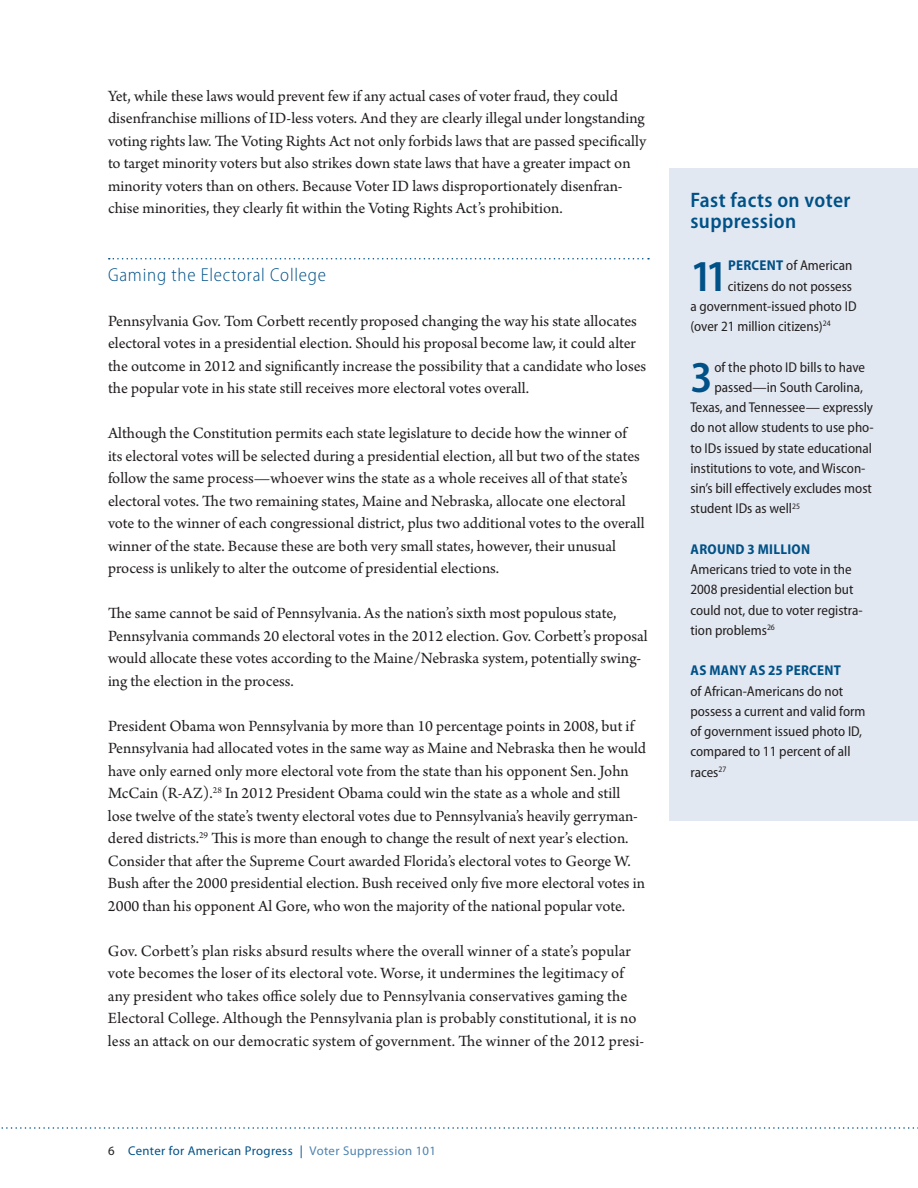
<style>
.page{position:relative;width:918px;height:1188px;background:#fff}
.page>*{position:absolute;margin:0;border:0;box-sizing:border-box;transform-origin:0 0}
.t1{font:600 semi-condensed 44.25px "Myriad Pro";color:#005187}
.t2{font:600 semi-condensed 21px/21px "Myriad Pro";letter-spacing:.02em;color:#005187}
.t3{font:300 semi-condensed 18.75px "Myriad Pro";letter-spacing:.04em;color:#005187}
.t4{font:16.5px/22.5px "Arno Pro";color:#231f20}
.t5{font:semi-condensed 14.25px/20.2px "Myriad Pro";color:#231f20}
.t6{font:700 semi-condensed 14.25px "Myriad Pro";letter-spacing:.02em;color:#005187}
.t7{font:12.75px "Myriad Pro";letter-spacing:.03em;color:#005187}
.s1{color:#231f20}
.s2{color:#5083af}
.s3{font-weight:700;color:#005187}
</style>
<div class="page">
<svg style="left:1px;top:1127px;width:917px;height:2px"></svg>
<svg style="left:109px;top:258px;width:540px;height:2px"></svg>
<div style="left:669px;top:228px;width:249px;height:592px;background:#e2e8f1"></div>
<div style="left:669px;top:168px;width:249px;height:66px;background:#e2e8f1"></div>
<p class="t4" style="left:108px;top:85px;width:540px">Yet, while these laws would prevent few if any actual cases of voter fraud, they could disenfranchise millions of ID-less voters. And they are clearly illegal under longstanding voting rights law. The Voting Rights Act not only forbids laws that are passed specifically to target minority voters but also strikes down state laws that have a greater impact on minority voters than on others. Because Voter ID laws disproportionately disenfran&shy;chise minorities, they clearly fit within the Voting Rights Act’s prohibition.</p>
<p class="t3" style="left:108px;top:264px;width:220px">Gaming the Electoral College</p>
<p class="t4" style="left:108px;top:310px;width:540px">Pennsylvania Gov. Tom Corbett recently proposed changing the way his state allocates electoral votes in a presidential election. Should his proposal become law, it could alter the outcome in 2012 and significantly increase the possibility that a candidate who loses the popular vote in his state still receives more electoral votes overall.</p>
<p class="t4" style="left:108px;top:423px;width:538px">Although the Constitution permits each state legislature to decide how the winner of its electoral votes will be selected during a presidential election, all but two of the states follow the same process—whoever wins the state as a whole receives all of that state’s electoral votes. The two remaining states, Maine and Nebraska, allocate one electoral vote to the winner of each congressional district, plus two additional votes to the overall winner of the state. Because these are both very small states, however, their unusual process is unlikely to alter the outcome of presidential elections.</p>
<p class="t4" style="left:108px;top:603px;width:541px">The same cannot be said of Pennsylvania. As the nation’s sixth most populous state, Pennsylvania commands 20 electoral votes in the 2012 election. Gov. Corbett’s proposal would allocate these votes according to the Maine/Nebraska system, potentially swing&shy;ing the election in the process.</p>
<p class="t4" style="left:108px;top:715px;width:540px">President Obama won Pennsylvania by more than 10 percentage points in 2008, but if Pennsylvania had allocated votes in the same way as Maine and Nebraska then he would have only earned only more electoral vote from the state than his opponent Sen. John McCain (R-AZ).<sup>28</sup> In 2012 President Obama could win the state as a whole and still lose twelve of the state’s twenty electoral votes due to Pennsylvania’s heavily gerryman&shy;dered districts.<sup>29</sup> This is more than enough to change the result of next year’s election.<br>Consider that after the Supreme Court awarded Florida’s electoral votes to George W.<br>Bush after the 2000 presidential election. Bush received only five more electoral votes in 2000 than his opponent Al Gore, who won the majority of the national popular vote.</p>
<p class="t4" style="left:108px;top:940px;width:538px">Gov. Corbett’s plan risks absurd results where the overall winner of a state’s popular vote becomes the loser of its electoral vote. Worse, it undermines the legitimacy of any president who takes office solely due to Pennsylvania conservatives gaming the Electoral College. Although the Pennsylvania plan is probably constitutional, it is no less an attack on our democratic system of government. The winner of the 2012 presi-</p>
<p class="t7" style="left:108px;top:1143px;width:330px"><span class="s1">6</span> Center for American Progress | <span class="s2">Voter Suppression 101</span></p>
<p class="t2" style="left:690px;top:189px;width:162px">Fast facts on voter suppression</p>
<h1 class="t1" style="left:690px;top:251px;width:39px">11</h1>
<p class="t5" style="left:728px;top:256px;width:126px"><span class="s3">PERCENT</span> of American</p>
<p class="t5" style="left:728px;top:276px;width:126px">citizens do not possess</p>
<p class="t5" style="left:690px;top:296px;width:168px">a government-issued photo ID</p>
<p class="t5" style="left:690px;top:316px;width:142px">(over 21 million citizens)<sup>24</sup></p>
<h1 class="t1" style="left:690px;top:353px;width:24px">3</h1>
<p class="t5" style="left:715px;top:357px;width:152px">of the photo ID bills to have</p>
<p class="t5" style="left:715px;top:377px;width:150px">passed—in South Carolina,</p>
<p class="t5" style="left:690px;top:397px;width:184px">Texas, and Tennessee— expressly</p>
<p class="t5" style="left:690px;top:418px;width:185px">do not allow students to use pho-</p>
<p class="t5" style="left:690px;top:438px;width:183px">to IDs issued by state educational</p>
<p class="t5" style="left:690px;top:458px;width:177px">institutions to vote, and Wiscon-</p>
<p class="t5" style="left:690px;top:478px;width:183px">sin’s bill effectively excludes most</p>
<p class="t5" style="left:690px;top:499px;width:111px">student IDs as well<sup>25</sup></p>
<p class="t6" style="left:691px;top:541px;width:121px">AROUND 3 MILLION</p>
<p class="t5" style="left:690px;top:559px;width:174px">Americans tried to vote in the<br>2008 presidential election but could not, due to voter registra&shy;tion problems<sup>26</sup></p>
<p class="t6" style="left:691px;top:663px;width:152px">AS MANY AS 25 PERCENT</p>
<p class="t5" style="left:690px;top:681px;width:177px">of African-Americans do not possess a current and valid form of government issued photo ID, compared to 11 percent of all races<sup>27</sup></p>
</div>
